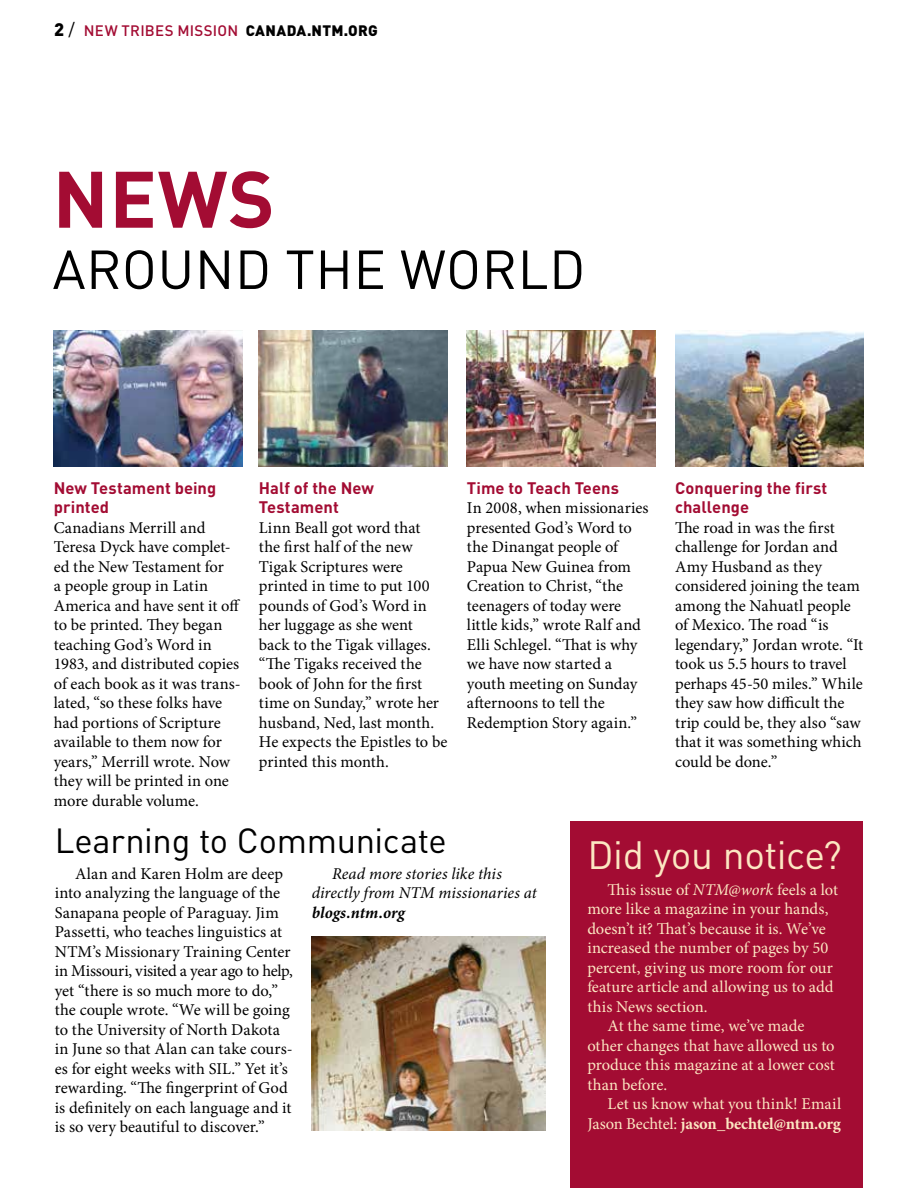
<style>
.page{position:relative;width:918px;height:1188px;background:#fff}
.page>*{position:absolute;margin:0;border:0;box-sizing:border-box;transform-origin:0 0}
.t1{font:700 78.6px "DIN Pro";color:#a30c33}
.t2{font:54px "DIN Pro";letter-spacing:.01em;color:#000}
.t3{font:39px "DIN Pro";letter-spacing:-.01em;color:#fce7c2}
.t4{font:34.5px "DIN Pro";letter-spacing:-.01em;color:#000}
.t5{font:16.5px/19.5px "Minion Pro";color:#000}
.t6{font:16.5px "Minion Pro";color:#fce7c2}
.t7{font:700 16.5px/19.5px "DIN Pro";letter-spacing:.005em;color:#a30c33}
.t8{font:italic 16.5px/19.5px "Minion Pro";color:#000}
.t9{font:700 16.5px "Minion Pro";letter-spacing:-.01em;color:#fce7c2}
.t10{font:italic 700 16.5px "Minion Pro";letter-spacing:.005em;color:#000}
.t11{font:500 15px "DIN Pro";letter-spacing:.015em;color:#a30c33}
.s1{font-weight:900;font-size:18px;color:#000}
.s2{font-weight:400;font-size:18px;color:#000}
.s3{font-weight:900;color:#000}
.s4{font-style:italic}
.s5{font-weight:400}
</style>
<div class="page">
<div style="left:570px;top:822px;width:293px;height:366px;background:#a30c33"></div>
<img style="left:54px;top:330px;width:189px;height:136px">
<img style="left:259px;top:330px;width:189px;height:136px">
<img style="left:675px;top:330px;width:189px;height:136px">
<img style="left:467px;top:330px;width:189px;height:136px">
<img style="left:311px;top:936px;width:234px;height:195px">
<p class="t11" style="left:54px;top:18px;width:325px"><span class="s1">2</span> <span class="s2">/</span> NEW TRIBES MISSION <span class="s3">CANADA.NTM.ORG</span></p>
<h1 class="t1" style="left:53px;top:134px;width:224px">NEWS</h1>
<h2 class="t2" style="left:53px;top:227px;width:534px">AROUND THE WORLD</h2>
<p class="t7" style="left:54px;top:476px;width:164px">New Testament being printed</p>
<p class="t5" style="left:54px;top:518px;width:189px">Canadians Merrill and<br>Teresa Dyck have complet&shy;ed the New Testament for<br>a people group in Latin<br>America and have sent it off to be printed. They began teaching God’s Word in<br>1983, and distributed copies of each book as it was trans&shy;lated, “so these folks have had portions of Scripture available to them now for years,” Merrill wrote. Now they will be printed in one more durable volume.</p>
<p class="t7" style="left:259px;top:476px;width:117px">Half of the New<br>Testament</p>
<p class="t5" style="left:259px;top:518px;width:190px">Linn Beall got word that<br>the first half of the new<br>Tigak Scriptures were printed in time to put 100 pounds of God’s Word in her luggage as she went back to the Tigak villages. “The Tigaks received the book of John for the first time on Sunday,” wrote her husband, Ned, last month.<br>He expects the Epistles to be printed this month.</p>
<p class="t7" style="left:467px;top:476px;width:154px">Time to Teach Teens</p>
<p class="t5" style="left:467px;top:498px;width:183px">In 2008, when missionaries presented God’s Word to the Dinangat people of<br>Papua New Guinea from<br>Creation to Christ, “the teenagers of today were little kids,” wrote Ralf and<br>Elli Schlegel. “That is why we have now started a youth meeting on Sunday afternoons to tell the<br>Redemption Story again.”</p>
<p class="t7" style="left:675px;top:476px;width:154px">Conquering the first challenge</p>
<p class="t5" style="left:675px;top:518px;width:190px">The road in was the first challenge for Jordan and<br>Amy Husband as they considered joining the team among the Nahuatl people of Mexico. The road “is legendary,” Jordan wrote. “It took us 5.5 hours to travel perhaps 45-50 miles.” While they saw how difficult the trip could be, they also “saw that it was something which could be done.”</p>
<h3 class="t4" style="left:55px;top:813px;width:393px">Learning to Communicate</h3>
<p class="t5" style="left:55px;top:864px;width:240px;text-indent:20px">Alan and Karen Holm are deep into analyzing the language of the Sanapana people of Paraguay. Jim Passetti, who teaches linguistics at NTM’s Missionary Training Center in Missouri, visited a year ago to help, yet “there is so much more to do,” the couple wrote. “We will be going to the University of North Dakota in June so that Alan can take cours&shy;es for eight weeks with SIL.” Yet it’s rewarding. “The fingerprint of God is definitely on each language and it is so very beautiful to discover.”</p>
<p class="t8" style="left:312px;top:864px;width:227px;text-indent:20px">Read more stories like this directly from NTM missionaries at</p>
<p class="t10" style="left:312px;top:901px;width:95px">blogs.ntm.org</p>
<h3 class="t3" style="left:587px;top:824px;width:256px">Did you notice?</h3>
<p class="t6" style="left:608px;top:879px;width:232px">This issue of <span class="s4">NTM@work</span> feels a lot</p>
<p class="t6" style="left:587px;top:898px;width:243px">more like a magazine in your hands,</p>
<p class="t6" style="left:587px;top:918px;width:240px">doesn’t it? That’s because it is. We’ve</p>
<p class="t6" style="left:587px;top:937px;width:242px">increased the number of pages by 50</p>
<p class="t6" style="left:587px;top:957px;width:247px">percent, giving us more room for our</p>
<p class="t6" style="left:587px;top:976px;width:248px">feature article and allowing us to add</p>
<p class="t6" style="left:587px;top:996px;width:122px">this News section.</p>
<p class="t6" style="left:608px;top:1015px;width:198px">At the same time, we’ve made</p>
<p class="t6" style="left:587px;top:1035px;width:249px">other changes that have allowed us to</p>
<p class="t6" style="left:587px;top:1054px;width:249px">produce this magazine at a lower cost</p>
<p class="t6" style="left:587px;top:1074px;width:81px">than before.</p>
<p class="t6" style="left:608px;top:1093px;width:235px">Let us know what you think! Email</p>
<p class="t9" style="left:587px;top:1112px;width:255px"><span class="s5">Jason Bechtel:</span> jason_bechtel@ntm.org</p>
</div>
